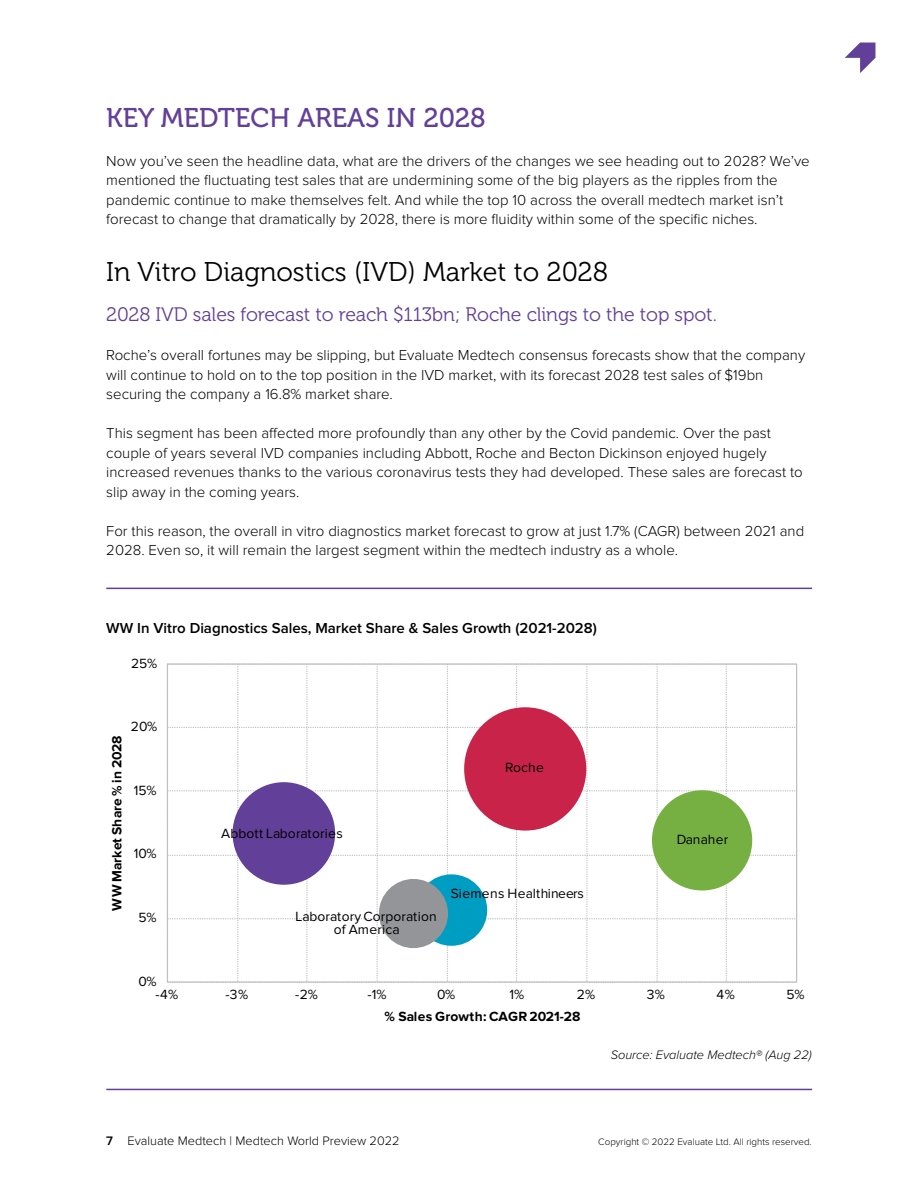
<style>
.page{position:relative;width:918px;height:1188px;background:#fff}
.page>*{position:absolute;margin:0;border:0;box-sizing:border-box;transform-origin:0 0}
.t1{font:27px "Museo 300";color:#000}
.t2{font:27px "Museo 500";color:#623f99}
.t3{font:19.5px "Museo 300";letter-spacing:-.005em;color:#623f99}
.t4{font:300 15px/19.5px "Proxima Nova";color:#000}
.t5{font:600 15px "Proxima Nova";color:#000}
.t6{font:13.8px/13.8px "Proxima Nova";letter-spacing:.01em;color:#000;text-align:center}
.t7{font:700 13.8px "Proxima Nova";letter-spacing:.005em;color:#000}
.t8{font:300 12.75px "Proxima Nova";color:#000}
.t9{font:italic 300 12.75px "Proxima Nova";color:#000}
.t10{font:300 9.75px "Proxima Nova";color:#000}
.s1{font-weight:600}
</style>
<div class="page">
<svg style="left:845px;top:43px;width:30px;height:30px"></svg>
<hr style="left:106px;top:588px;width:706px;height:1px;background:#623f99">
<hr style="left:106px;top:1089px;width:706px;height:1px;background:#623f99">
<svg style="left:169px;top:665px;width:626px;height:316px"></svg>
<div style="left:464px;top:707px;width:122px;height:124px;background:#c9234a;border-radius:50%"></div>
<div style="left:233px;top:782px;width:102px;height:103px;background:#623f99;border-radius:50%"></div>
<div style="left:652px;top:790px;width:100px;height:100px;background:#76b043;border-radius:50%"></div>
<div style="left:416px;top:874px;width:71px;height:72px;background:#009dc3;border-radius:50%"></div>
<div style="left:379px;top:879px;width:69px;height:69px;background:#939598;border-radius:50%"></div>
<h1 class="t2" style="left:106px;top:102px;width:381px">KEY MEDTECH AREAS IN 2028</h1>
<p class="t4" style="left:106px;top:151px;width:705px">Now you’ve seen the headline data, what are the drivers of the changes we see heading out to 2028? We’ve mentioned the fluctuating test sales that are undermining some of the big players as the ripples from the pandemic continue to make themselves felt. And while the top 10 across the overall medtech market isn’t forecast to change that dramatically by 2028, there is more fluidity within some of the specific niches.</p>
<h1 class="t1" style="left:106px;top:257px;width:503px">In Vitro Diagnostics (IVD) Market to 2028</h1>
<h2 class="t3" style="left:106px;top:304px;width:612px">2028 IVD sales forecast to reach $113bn; Roche clings to the top spot.</h2>
<p class="t4" style="left:106px;top:346px;width:700px">Roche’s overall fortunes may be slipping, but Evaluate Medtech consensus forecasts show that the company will continue to hold on to the top position in the IVD market, with its forecast 2028 test sales of $19bn securing the company a 16.8% market share.</p>
<p class="t4" style="left:106px;top:424px;width:698px">This segment has been affected more profoundly than any other by the Covid pandemic. Over the past couple of years several IVD companies including Abbott, Roche and Becton Dickinson enjoyed hugely increased revenues thanks to the various coronavirus tests they had developed. These sales are forecast to slip away in the coming years.</p>
<p class="t4" style="left:106px;top:521px;width:699px">For this reason, the overall in vitro diagnostics market forecast to grow at just 1.7% (CAGR) between 2021 and<br>2028. Even so, it will remain the largest segment within the medtech industry as a whole.</p>
<p class="t5" style="left:106px;top:622px;width:492px">WW In Vitro Diagnostics Sales, Market Share &amp; Sales Growth (2021-2028)</p>
<p class="t6" style="left:131px;top:657px;width:28px">25%</p>
<p class="t7" style="left:109px;top:911px;width:177px;rotate:-90deg">WW Market Share % in 2028</p>
<p class="t6" style="left:131px;top:720px;width:28px">20%</p>
<p class="t6" style="left:134px;top:784px;width:24px">15%</p>
<p class="t6" style="left:134px;top:848px;width:24px">10%</p>
<p class="t6" style="left:139px;top:911px;width:20px">5%</p>
<p class="t6" style="left:505px;top:761px;width:40px">Roche</p>
<p class="t6" style="left:221px;top:827px;width:123px">Abbott Laboratories</p>
<p class="t6" style="left:296px;top:910px;width:143px">Laboratory Corporation of America</p>
<p class="t6" style="left:451px;top:887px;width:135px">Siemens Healthineers</p>
<p class="t6" style="left:677px;top:833px;width:53px">Danaher</p>
<p class="t6" style="left:138px;top:975px;width:20px">0%</p>
<p class="t6" style="left:156px;top:989px;width:24px">-4%</p>
<p class="t6" style="left:225px;top:989px;width:24px">-3%</p>
<p class="t6" style="left:295px;top:989px;width:24px">-2%</p>
<p class="t6" style="left:367px;top:989px;width:21px">-1%</p>
<p class="t6" style="left:437px;top:989px;width:20px">0%</p>
<p class="t6" style="left:509px;top:989px;width:16px">1%</p>
<p class="t6" style="left:577px;top:989px;width:20px">2%</p>
<p class="t6" style="left:647px;top:989px;width:20px">3%</p>
<p class="t6" style="left:717px;top:989px;width:20px">4%</p>
<p class="t6" style="left:786px;top:989px;width:20px">5%</p>
<p class="t7" style="left:384px;top:1009px;width:198px">% Sales Growth: CAGR2021-28</p>
<p class="t9" style="left:611px;top:1045px;width:203px">Source: Evaluate Medtech® (Aug 22)</p>
<p class="t8" style="left:106px;top:1134px;width:295px"><span class="s1">7</span> Evaluate Medtech | Medtech World Preview 2022</p>
<p class="t10" style="left:598px;top:1137px;width:215px">Copyright © 2022 Evaluate Ltd. All rights reserved.</p>
</div>
